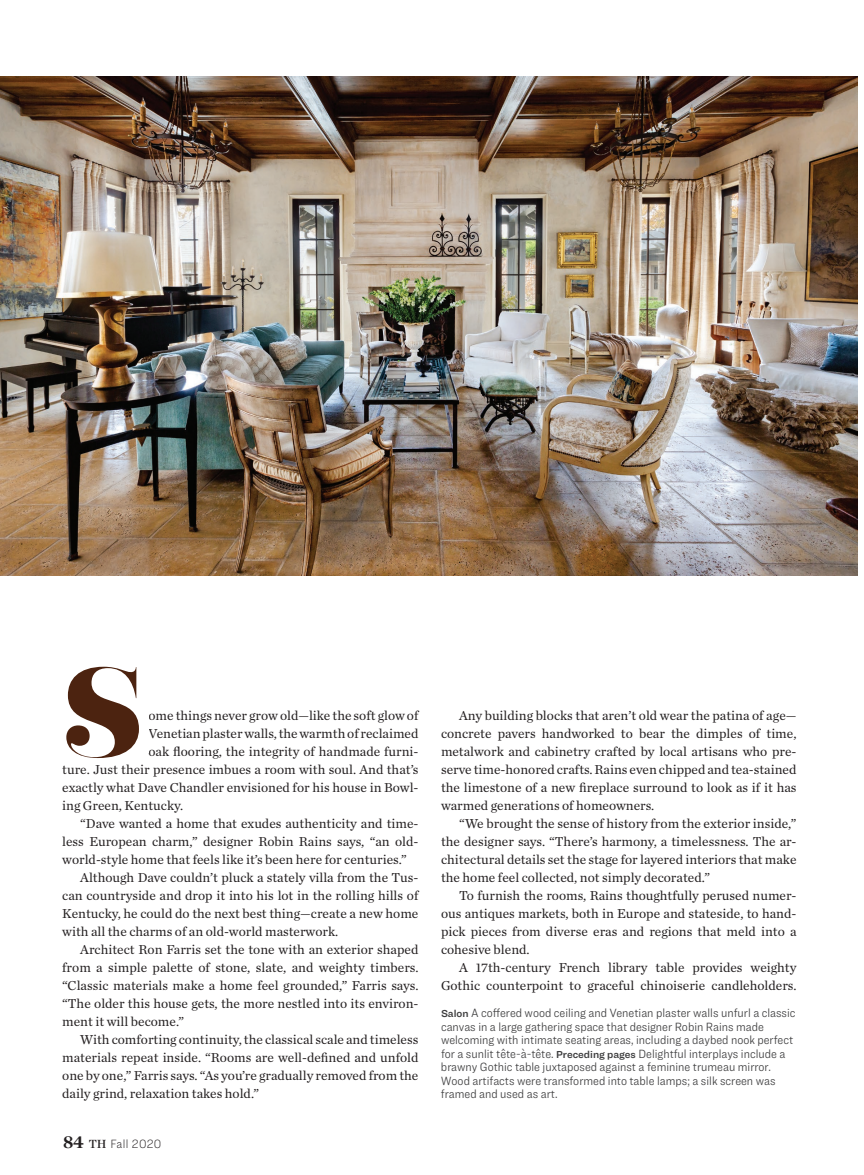
<style>
.page{position:relative;width:864px;height:1175px;background:#fff}
.page>*{position:absolute;margin:0;border:0;box-sizing:border-box;transform-origin:0 0}
.t1{font:172.5px "Narziss Heavy Drops";color:#4c2310}
.t2{font:13.5px/18px "Chronicle Text G1";color:#231f20;text-align:justify}
.t3{font:300 12.3px/13.5px "Ringside Narrow";color:#3e3e3f}
.t4{font:100 12.3px "Ringside Narrow";letter-spacing:.025em;color:#231f20}
.s1{font-family:"Chronicle Deck";font-weight:700;font-size:18px}
.s2{font-family:"Chronicle Deck Semi";font-weight:400;font-size:12px}
.s3{font-family:"Ringside Regular Semi";font-weight:400;font-size:10.5px}
</style>
<div class="page">
<img style="left:0;top:77px;width:858px;height:498px">
<h1 class="t1" style="left:60px;top:594px;width:87px">s</h1>
<p class="t2" style="left:148px;top:706px;width:271px">ome things never grow old—like the soft glow of</p>
<p class="t2" style="left:148px;top:724px;width:271px">Venetian plaster walls, the warmth of reclaimed</p>
<p class="t2" style="left:148px;top:742px;width:271px">oak flooring, the integrity of handmade furni-</p>
<p class="t2" style="left:62px;top:760px;width:358px">ture. Just their presence imbues a room with soul. And that’s</p>
<p class="t2" style="left:62px;top:778px;width:358px">exactly what Dave Chandler envisioned for his house in Bowl-</p>
<p class="t2" style="left:62px;top:796px;width:122px">ing Green, Kentucky.</p>
<p class="t2" style="left:80px;top:814px;width:340px">“Dave wanted a home that exudes authenticity and time-</p>
<p class="t2" style="left:62px;top:832px;width:358px">less European charm,” designer Robin Rains says, “an old-</p>
<p class="t2" style="left:62px;top:850px;width:346px">world-style home that feels like it’s been here for centuries.”</p>
<p class="t2" style="left:80px;top:868px;width:340px">Although Dave couldn’t pluck a stately villa from the Tus-</p>
<p class="t2" style="left:62px;top:886px;width:358px">can countryside and drop it into his lot in the rolling hills of</p>
<p class="t2" style="left:62px;top:904px;width:358px">Kentucky, he could do the next best thing—create a new home</p>
<p class="t2" style="left:62px;top:922px;width:278px">with all the charms of an old-world masterwork.</p>
<p class="t2" style="left:80px;top:940px;width:340px">Architect Ron Farris set the tone with an exterior shaped</p>
<p class="t2" style="left:62px;top:958px;width:358px">from a simple palette of stone, slate, and weighty timbers.</p>
<p class="t2" style="left:62px;top:976px;width:358px">“Classic materials make a home feel grounded,” Farris says.</p>
<p class="t2" style="left:62px;top:994px;width:358px">“The older this house gets, the more nestled into its environ-</p>
<p class="t2" style="left:62px;top:1012px;width:124px">ment it will become.”</p>
<p class="t2" style="left:80px;top:1030px;width:340px">With comforting continuity, the classical scale and timeless</p>
<p class="t2" style="left:62px;top:1048px;width:358px">materials repeat inside. “Rooms are well-defined and unfold</p>
<p class="t2" style="left:62px;top:1066px;width:358px">one by one,” Farris says. “As you’re gradually removed from the</p>
<p class="t2" style="left:62px;top:1084px;width:199px">daily grind, relaxation takes hold.”</p>
<p class="t4" style="left:63px;top:1135px;width:100px"><span class="s1">84</span> <span class="s2">TH</span> Fall 2020</p>
<p class="t2" style="left:441px;top:706px;width:357px;text-indent:18px">Any building blocks that aren’t old wear the patina of age— concrete pavers handworked to bear the dimples of time, metalwork and cabinetry crafted by local artisans who pre&shy;serve time-honored crafts. Rains even chipped and tea-stained the limestone of a new fireplace surround to look as if it has warmed generations of homeowners.</p>
<p class="t2" style="left:441px;top:814px;width:357px;text-indent:18px">“We brought the sense of history from the exterior inside,” the designer says. “There’s harmony, a timelessness. The ar&shy;chitectural details set the stage for layered interiors that make the home feel collected, not simply decorated.”</p>
<p class="t2" style="left:441px;top:886px;width:357px;text-indent:18px">To furnish the rooms, Rains thoughtfully perused numer&shy;ous antiques markets, both in Europe and stateside, to hand&shy;pick pieces from diverse eras and regions that meld into a cohesive blend.</p>
<p class="t2" style="left:441px;top:958px;width:357px;text-align:right">A 17th-century French library table provides weighty<br>Gothic counterpoint to graceful chinoiserie candleholders.</p>
<p class="t3" style="left:441px;top:1006px;width:356px"><span class="s3">Salon</span> A coffered wood ceiling and Venetian plaster walls unfurl a classic canvas in a large gathering space that designer Robin Rains made welcoming with intimate seating areas, including a daybed nook perfect for a sunlit tête-à-tête. <span class="s3">Preceding pages</span> Delightful interplays include a brawny Gothic table juxtaposed against a feminine trumeau mirror.<br>Wood artifacts were transformed into table lamps; a silk screen was framed and used as art.</p>
</div>
